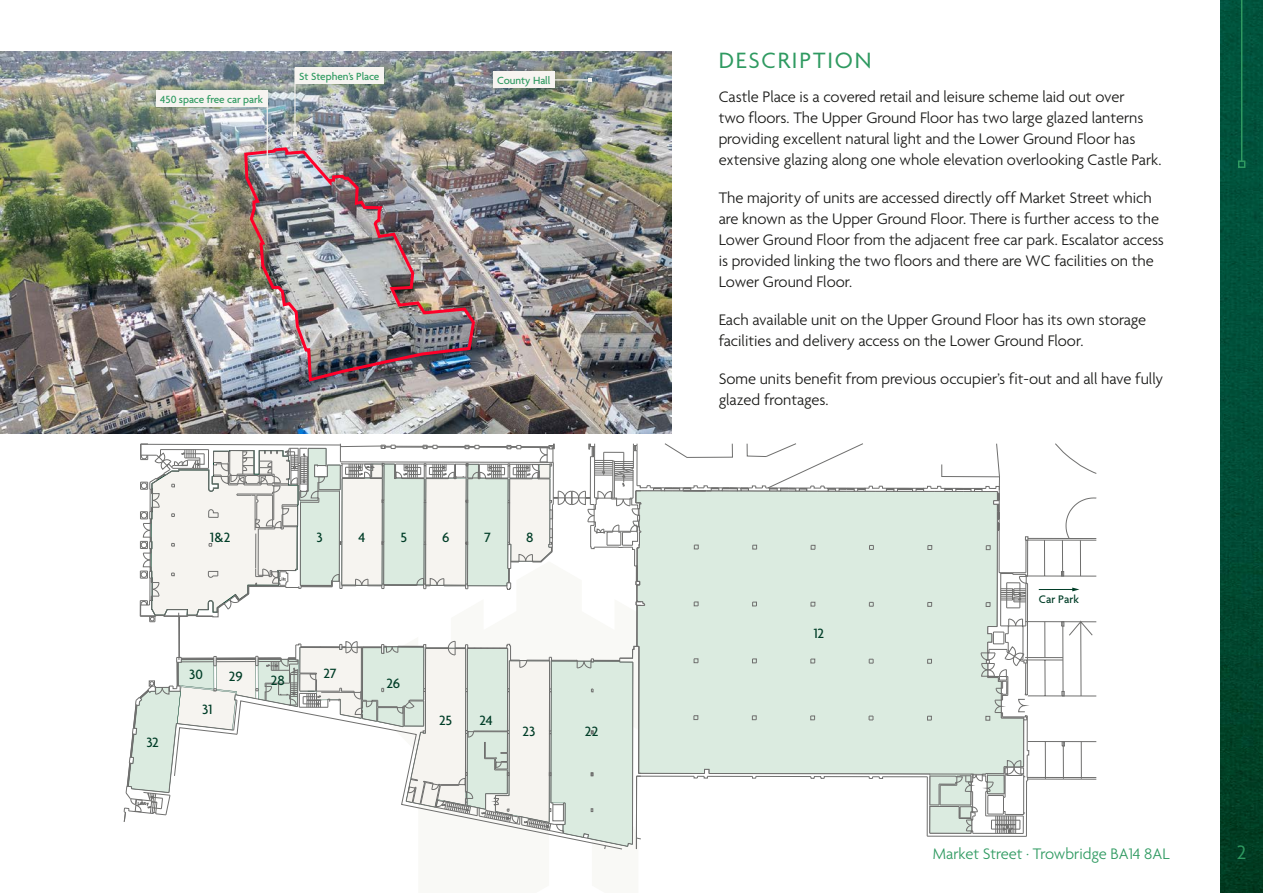
<style>
.page{position:relative;width:1263px;height:893px;background:#fff}
.page>*{position:absolute;margin:0;border:0;box-sizing:border-box;transform-origin:0 0}
.t1{font:24px "Agenda";letter-spacing:.08em;color:#2f9a61}
.t2{font:21px "Agenda";color:#2f9a61}
.t3{font:300 16.5px/21px "Agenda";color:#1a1a18}
.t4{font:300 16.5px "Agenda";color:#2f9a61}
.t5{font:500 14.55px "Agenda";letter-spacing:-.01em;color:#003d27}
.t6{font:500 11.85px "Agenda";letter-spacing:.01em;color:#003d27}
.t7{font:500 11.25px "Agenda";color:#2f9a61}
</style>
<div class="page">
<img style="left:0;top:51px;width:672px;height:383px">
<img style="left:1220px;top:0;width:43px;height:893px">
<hr style="left:1241px;top:0;width:1px;height:161px;background:#2f9a61">
<div style="left:1238px;top:160px;width:7px;height:8px;border:2px solid #2f9a61"></div>
<svg style="left:124px;top:443px;width:972px;height:407px"></svg>
<img style="left:243px;top:146px;width:234px;height:238px">
<div style="left:148px;top:83px;width:128px;height:92px;background:#003d27;opacity:.4"></div>
<div style="left:156px;top:91px;width:111px;height:16px;background:#f6f4f0"></div>
<hr style="left:267px;top:91px;width:1px;height:75px;background:#f6f4f0">
<div style="left:286px;top:60px;width:105px;height:82px;background:#003d27;opacity:.4"></div>
<div style="left:295px;top:68px;width:89px;height:16px;background:#f6f4f0"></div>
<hr style="left:294px;top:68px;width:2px;height:66px;background:#f6f4f0">
<div style="left:485px;top:64px;width:113px;height:32px;background:#003d27;opacity:.4"></div>
<div style="left:493px;top:72px;width:62px;height:16px;background:#f6f4f0"></div>
<hr style="left:555px;top:79px;width:35px;height:1px;background:#f6f4f0">
<p class="t7" style="left:160px;top:93px;width:104px">450 space free car park</p>
<p class="t7" style="left:299px;top:70px;width:82px">St Stephen’s Place</p>
<p class="t7" style="left:497px;top:74px;width:55px">County Hall</p>
<p class="t5" style="left:210px;top:530px;width:22px">1&amp;2</p>
<p class="t5" style="left:317px;top:530px;width:8px">3</p>
<p class="t5" style="left:358px;top:530px;width:8px">4</p>
<p class="t5" style="left:401px;top:530px;width:8px">5</p>
<p class="t5" style="left:442px;top:530px;width:9px">6</p>
<p class="t5" style="left:484px;top:530px;width:8px">7</p>
<p class="t5" style="left:526px;top:530px;width:9px">8</p>
<p class="t5" style="left:146px;top:735px;width:14px">32</p>
<p class="t5" style="left:189px;top:666px;width:15px">30</p>
<p class="t5" style="left:229px;top:668px;width:15px">29</p>
<p class="t5" style="left:202px;top:701px;width:12px">31</p>
<p class="t5" style="left:271px;top:672px;width:15px">28</p>
<p class="t5" style="left:324px;top:666px;width:15px">27</p>
<p class="t5" style="left:386px;top:675px;width:15px">26</p>
<p class="t5" style="left:439px;top:712px;width:15px">25</p>
<p class="t5" style="left:480px;top:713px;width:15px">24</p>
<p class="t5" style="left:522px;top:724px;width:14px">23</p>
<p class="t5" style="left:585px;top:724px;width:15px">22</p>
<h1 class="t1" style="left:719px;top:48px;width:154px">DESCRIPTION</h1>
<p class="t3" style="left:719px;top:87px;width:444px">Castle Place is a covered retail and leisure scheme laid out over<br>two floors. The Upper Ground Floor has two large glazed lanterns providing excellent natural light and the Lower Ground Floor has extensive glazing along one whole elevation overlooking Castle Park.</p>
<p class="t3" style="left:719px;top:188px;width:447px">The majority of units are accessed directly off Market Street which are known as the Upper Ground Floor. There is further access to the Lower Ground Floor from the adjacent free car park. Escalator access is provided linking the two floors and there are WC facilities on the Lower Ground Floor.</p>
<p class="t3" style="left:719px;top:310px;width:429px">Each available unit on the Upper Ground Floor has its own storage facilities and delivery access on the Lower Ground Floor.</p>
<p class="t3" style="left:719px;top:369px;width:446px">Some units benefit from previous occupier’s fit-out and all have fully glazed frontages.</p>
<p class="t5" style="left:814px;top:626px;width:12px">12</p>
<p class="t6" style="left:1039px;top:592px;width:42px">Car Park</p>
<p class="t4" style="left:933px;top:845px;width:238px">Market Street · Trowbridge BA14 8AL</p>
<p class="t2" style="left:1237px;top:841px;width:11px">2</p>
</div>
